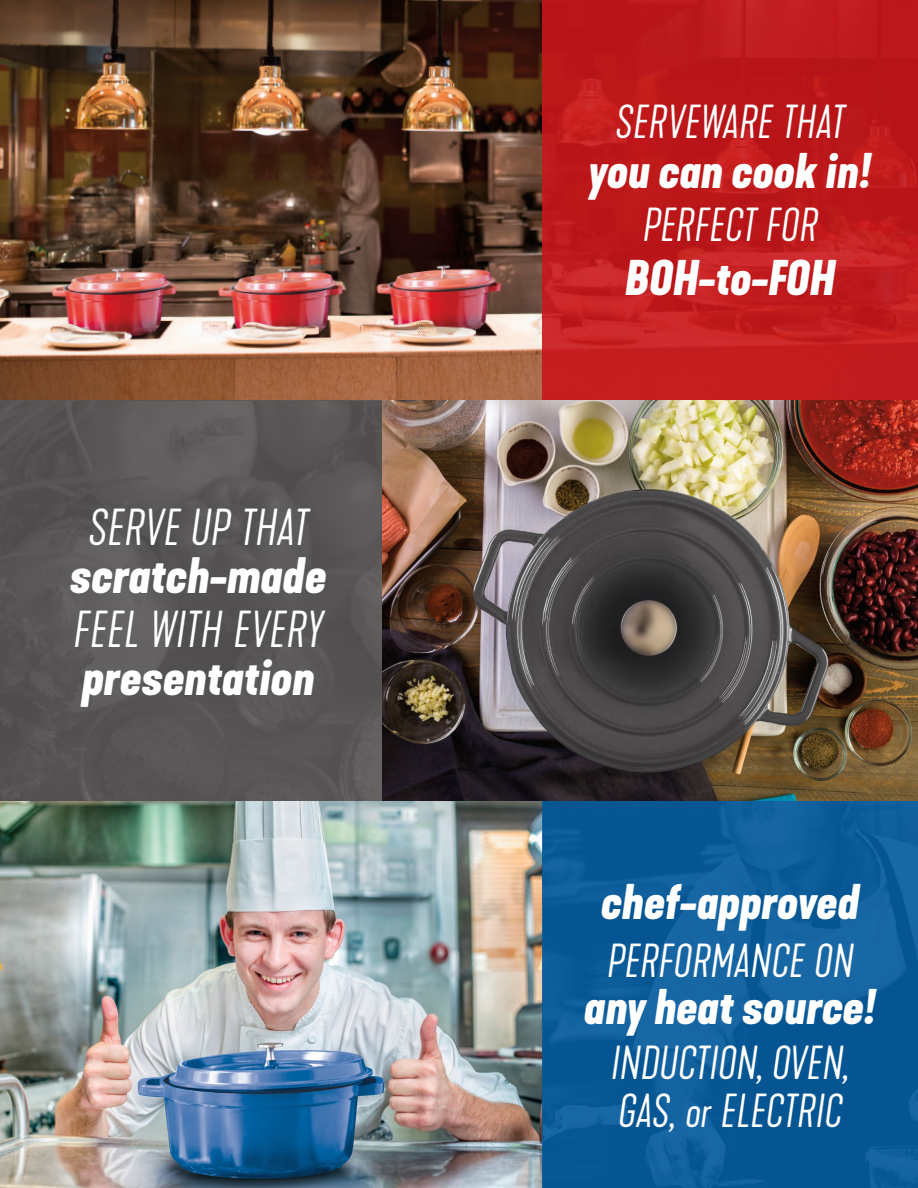
<style>
.page{position:relative;width:918px;height:1188px;background:#fff}
.page>*{position:absolute;margin:0;border:0;box-sizing:border-box;transform-origin:0 0}
.t1{font:italic 300 48.45px "Kapra Neue";color:#fff}
.t2{font:italic 700 47.85px/101.2px "Kapra Neue";color:#fff}
.t3{font:italic 700 46.8px "Kapra Neue";color:#fff}
.t4{font:italic 300 44.55px/48px "Kapra Neue";color:#fff}
</style>
<div class="page">
<img style="left:0;top:801px;width:542px;height:387px">
<div style="left:542px;top:801px;width:376px;height:387px;background:linear-gradient(to right,#0c5b99,#0e5d9b)"></div>
<img style="left:0;top:0;width:918px;height:801px">
<svg style="left:542px;top:0;width:376px;height:400px;fill:#be191b"></svg>
<div style="left:0;top:400px;width:383px;height:401px;background:#595656"></div>
<p class="t1" style="left:88px;top:499px;width:222px">SERVE UP THAT</p>
<p class="t2" style="left:70px;top:526px;width:258px">scratch-made presentation</p>
<p class="t1" style="left:74px;top:601px;width:251px">FEEL WITH EVERY</p>
<p class="t4" style="left:616px;top:99px;width:231px">SERVEWARE THAT</p>
<p class="t3" style="left:588px;top:140px;width:285px">you can cook in!</p>
<p class="t4" style="left:643px;top:202px;width:177px">PERFECT FOR</p>
<p class="t3" style="left:625px;top:247px;width:211px">BOH-to-FOH</p>
<p class="t3" style="left:601px;top:871px;width:260px">chef-approved</p>
<p class="t4" style="left:607px;top:938px;width:248px">PERFORMANCE ON</p>
<p class="t3" style="left:584px;top:976px;width:294px">any heat source!</p>
<p class="t4" style="left:611px;top:1040px;width:239px">INDUCTION, OVEN,<br>GAS, or ELECTRIC</p>
</div>
